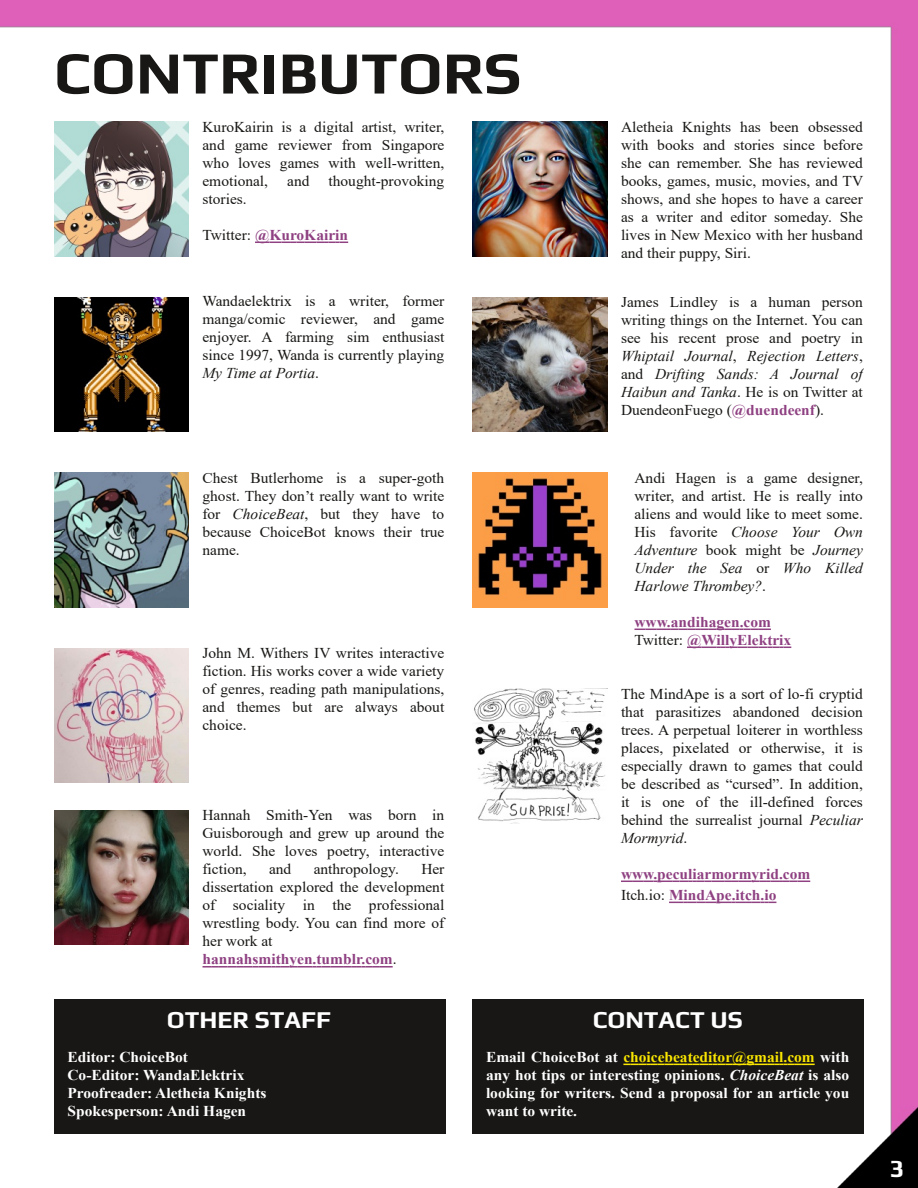
<style>
.page{position:relative;width:918px;height:1188px;background:#fff}
.page>*{position:absolute;margin:0;border:0;box-sizing:border-box;transform-origin:0 0}
.t1{font:700 60px "Play";color:#181715}
.t2{font:700 24px "Play";color:#fff}
.t3{font:15px/18px "Times New Roman";color:#181715;text-align:justify}
.t4{font:700 15px/18px "Times New Roman";color:#fff;text-align:justify}
.t5{font:700 15px/18px "Times New Roman";color:#8f4182}
.s1{font-weight:400;color:#181715}
.s2{font-style:italic}
.s3{font-weight:700;color:#8f4182}
.s4{color:#fae600}
</style>
<div class="page">
<img style="left:0;top:0;width:918px;height:1188px">
<img style="left:472px;top:472px;width:135px;height:135px">
<svg style="left:634px;top:629px;width:137px;height:1px"></svg>
<svg style="left:687px;top:647px;width:104px;height:1px"></svg>
<img style="left:54px;top:297px;width:135px;height:135px">
<img style="left:54px;top:472px;width:135px;height:136px">
<svg style="left:255px;top:242px;width:93px;height:1px"></svg>
<img style="left:54px;top:122px;width:135px;height:134px">
<img style="left:472px;top:122px;width:135px;height:134px">
<div style="left:472px;top:999px;width:392px;height:135px;background:#181715"></div>
<svg style="left:623px;top:1064px;width:192px;height:1px"></svg>
<div style="left:54px;top:999px;width:392px;height:135px;background:#181715"></div>
<svg style="left:621px;top:881px;width:189px;height:1px"></svg>
<svg style="left:669px;top:902px;width:107px;height:1px"></svg>
<img style="left:472px;top:688px;width:136px;height:136px">
<img style="left:472px;top:297px;width:136px;height:135px">
<img style="left:54px;top:648px;width:135px;height:135px">
<img style="left:54px;top:810px;width:135px;height:135px">
<svg style="left:202px;top:966px;width:191px;height:2px"></svg>
<h1 class="t1" style="left:54px;top:37px;width:469px">CONTRIBUTORS</h1>
<p class="t3" style="left:202px;top:118px;width:243px">KuroKairin is a digital artist, writer, and game reviewer from Singapore who loves games with well-written, emotional,</p>
<p class="t3" style="left:287px;top:172px;width:24px">and</p>
<p class="t3" style="left:328px;top:172px;width:117px">thought-provoking</p>
<p class="t3" style="left:202px;top:190px;width:46px">stories.</p>
<p class="t5" style="left:202px;top:226px;width:147px"><span class="s1">Twitter:</span> @KuroKairin</p>
<p class="t3" style="left:202px;top:292px;width:243px">Wandaelektrix is a writer, former manga/comic reviewer, and game enjoyer. A farming sim enthusiast since 1997, Wanda is currently playing <span class="s2">My Time at Portia</span>.</p>
<p class="t3" style="left:202px;top:469px;width:243px">Chest Butlerhome is a super-goth ghost. They don’t really want to write for <span class="s2">ChoiceBeat</span>, but they have to because ChoiceBot knows their true name.</p>
<p class="t3" style="left:202px;top:644px;width:243px">John M. Withers IV writes interactive fiction. His works cover a wide variety of genres, reading path manipulations, and themes but are always about choice.</p>
<p class="t3" style="left:202px;top:806px;width:243px">Hannah Smith-Yen was born in Guisborough and grew up around the world. She loves poetry, interactive fiction,</p>
<p class="t3" style="left:269px;top:860px;width:24px">and</p>
<p class="t3" style="left:314px;top:860px;width:87px">anthropology.</p>
<p class="t3" style="left:202px;top:860px;width:243px;text-align:left;text-indent:219px">Her dissertation explored the development of sociality in the professional wrestling body. You can find more of her work at <span class="s3">hannahsmithyen.tumblr.com</span>.</p>
<h2 class="t2" style="left:167px;top:1006px;width:166px">OTHER STAFF</h2>
<p class="t3" style="left:621px;top:118px;width:244px">Aletheia Knights has been obsessed with books and stories since before she can remember. She has reviewed books, games, music, movies, and TV shows, and she hopes to have a career as a writer and editor someday. She lives in New Mexico with her husband and their puppy, Siri.</p>
<p class="t3" style="left:621px;top:293px;width:243px">James Lindley is a human person writing things on the Internet. You can see his recent prose and poetry in <span class="s2">Whiptail Journal</span>, <span class="s2">Rejection Letters</span>, and <span class="s2">Drifting Sands: A Journal of Haibun and Tanka</span>. He is on Twitter at DuendeonFuego (<span class="s3">@duendeenf</span>).</p>
<p class="t3" style="left:634px;top:469px;width:230px">Andi Hagen is a game designer, writer, and artist. He is really into aliens and would like to meet some.<br>His favorite <span class="s2">Choose Your Own Adventure</span> book might be <span class="s2">Journey Under the Sea</span> or <span class="s2">Who Killed Harlowe Thrombey?</span>.</p>
<p class="t5" style="left:634px;top:613px;width:158px">www.andihagen.com<br><span class="s1">Twitter:</span> @WillyElektrix</p>
<p class="t3" style="left:621px;top:685px;width:243px">The MindApe is a sort of lo-fi cryptid that parasitizes abandoned decision trees. A perpetual loiterer in worthless places, pixelated or otherwise, it is especially drawn to games that could be described as “cursed”. In addition, it is one of the ill-defined forces behind the surrealist journal <span class="s2">Peculiar Mormyrid</span>.</p>
<p class="t5" style="left:621px;top:863px;width:191px;line-height:21px">www.peculiarmormyrid.com<br><span class="s1">Itch.io:</span> MindApe.itch.io</p>
<h2 class="t2" style="left:593px;top:1006px;width:152px">CONTACT US</h2>
<p class="t4" style="left:68px;top:1048px;width:200px;text-align:left">Editor: ChoiceBot<br>Co-Editor: WandaElektrix<br>Proofreader: Aletheia Knights<br>Spokesperson: Andi Hagen</p>
<p class="t4" style="left:486px;top:1048px;width:365px">Email ChoiceBot at <span class="s4">choicebeateditor@gmail.com</span> with any hot tips or interesting opinions. <span class="s2">ChoiceBeat</span> is also looking for writers. Send a proposal for an article you want to write.</p>
<h2 class="t2" style="left:890px;top:1154px;width:16px">3</h2>
</div>
